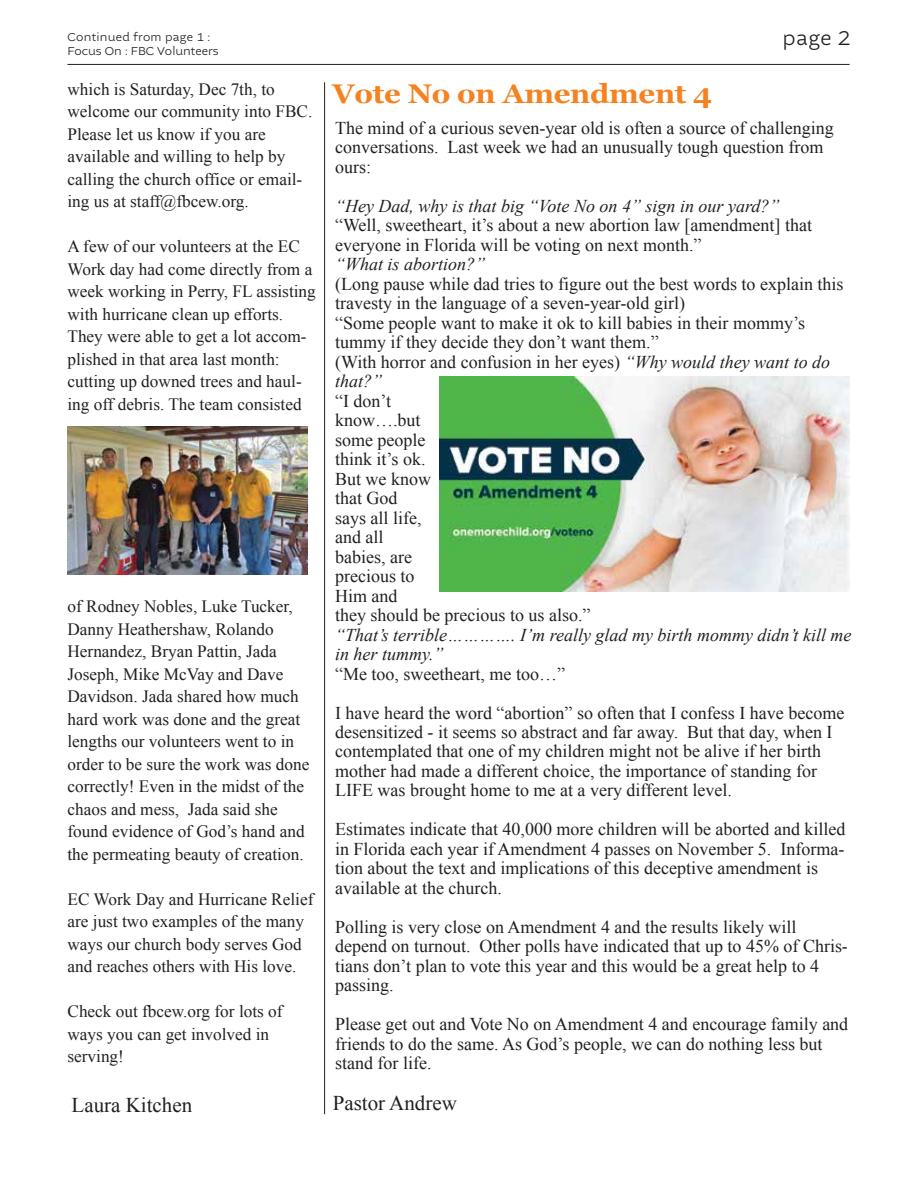
<style>
.page{position:relative;width:918px;height:1188px;background:#fff}
.page>*{position:absolute;margin:0;border:0;box-sizing:border-box;transform-origin:0 0}
.t1{font:700 27px "Georgia";letter-spacing:-.01em;color:#f58220;scale:1.09 1}
.t2{font:21px "Times New Roman";color:#231f20}
.t3{font:300 21px "Altivo";color:#231f20}
.t4{font:18px/19.5px "Times New Roman";color:#231f20}
.t5{font:italic 18px/19.5px "Times New Roman";color:#231f20}
.t6{font:17.25px/22.5px "Times New Roman";color:#231f20}
.t7{font:300 12px/14.4px "Altivo";color:#231f20}
.s1{font-style:italic}
</style>
<div class="page">
<hr style="left:67px;top:64px;width:783px;height:1px;background:#231f20">
<hr style="left:324px;top:82px;width:1px;height:1032px;background:#231f20">
<img style="left:67px;top:426px;width:240px;height:149px">
<img style="left:439px;top:377px;width:411px;height:214px">
<p class="t7" style="left:67px;top:30px;width:153px">Continued from page 1 :<br>Focus On : FBC Volunteers</p>
<p class="t3" style="left:783px;top:24px;width:70px">page 2</p>
<p class="t6" style="left:68px;top:78px;width:209px">which is Saturday, Dec 7th, to</p>
<h1 class="t1" style="left:333px;top:73px;width:350px">Vote No on Amendment 4</h1>
<p class="t6" style="left:68px;top:100px;width:246px">welcome our community into FBC.<br>Please let us know if you are available and willing to help by calling the church office or email&shy;ing us at staff@fbcew.org.</p>
<p class="t6" style="left:68px;top:235px;width:250px">A few of our volunteers at the EC<br>Work day had come directly from a week working in Perry, FL assisting with hurricane clean up efforts.<br>They were able to get a lot accom&shy;plished in that area last month: cutting up downed trees and haul&shy;ing off debris. The team consisted</p>
<p class="t4" style="left:335px;top:118px;width:500px">The mind of a curious seven-year old is often a source of challenging conversations. Last week we had an unusually tough question from ours:</p>
<p class="t5" style="left:335px;top:195px;width:446px">“Hey Dad, why is that big “Vote No on 4” sign in our yard?”</p>
<p class="t4" style="left:335px;top:215px;width:478px">“Well, sweetheart, it’s about a new abortion law [amendment] that everyone in Florida will be voting on next month.”</p>
<p class="t5" style="left:335px;top:254px;width:152px">“What is abortion?”</p>
<p class="t4" style="left:335px;top:274px;width:510px">(Long pause while dad tries to figure out the best words to explain this travesty in the language of a seven-year-old girl)<br>“Some people want to make it ok to kill babies in their mommy’s tummy if they decide they don’t want them.”<br>(With horror and confusion in her eyes) <span class="s1">“Why would they want to do that?”</span></p>
<p class="t4" style="left:335px;top:391px;width:257px">“I don’t<br>know….but<br>some people<br>think it’s ok.<br>But we know<br>that God<br>says all life,<br>and all<br>babies, are<br>precious to<br>Him and<br>they should be precious to us also.”</p>
<p class="t5" style="left:335px;top:624px;width:518px">“That’s terrible…………. I’m really glad my birth mommy didn’t kill me in her tummy.”</p>
<p class="t4" style="left:335px;top:654px;width:511px;line-height:39px">“Me too, sweetheart, me too…”<br>I have heard the word “abortion” so often that I confess I have become</p>
<p class="t4" style="left:335px;top:722px;width:499px">desensitized - it seems so abstract and far away. But that day, when I contemplated that one of my children might not be alive if her birth mother had made a different choice, the importance of standing for LIFE was brought home to me at a very different level.</p>
<p class="t4" style="left:335px;top:819px;width:512px">Estimates indicate that 40,000 more children will be aborted and killed in Florida each year if Amendment 4 passes on November 5. Informa&shy;tion about the text and implications of this deceptive amendment is available at the church.</p>
<p class="t4" style="left:335px;top:917px;width:514px">Polling is very close on Amendment 4 and the results likely will depend on turnout. Other polls have indicated that up to 45% of Chris&shy;tians don’t plan to vote this year and this would be a great help to 4 passing.</p>
<p class="t4" style="left:335px;top:1014px;width:515px">Please get out and Vote No on Amendment 4 and encourage family and friends to do the same. As God’s people, we can do nothing less but stand for life.</p>
<p class="t6" style="left:68px;top:595px;width:243px">of Rodney Nobles, Luke Tucker,<br>Danny Heathershaw, Rolando<br>Hernandez, Bryan Pattin, Jada<br>Joseph, Mike McVay and Dave<br>Davidson. Jada shared how much hard work was done and the great lengths our volunteers went to in order to be sure the work was done correctly! Even in the midst of the chaos and mess, Jada said she found evidence of God’s hand and the permeating beauty of creation.</p>
<p class="t6" style="left:68px;top:888px;width:247px">EC Work Day and Hurricane Relief are just two examples of the many ways our church body serves God and reaches others with His love.</p>
<p class="t6" style="left:68px;top:1000px;width:217px">Check out fbcew.org for lots of ways you can get involved in serving!</p>
<p class="t2" style="left:72px;top:1091px;width:122px">Laura Kitchen</p>
<p class="t2" style="left:333px;top:1089px;width:126px">Pastor Andrew</p>
</div>
